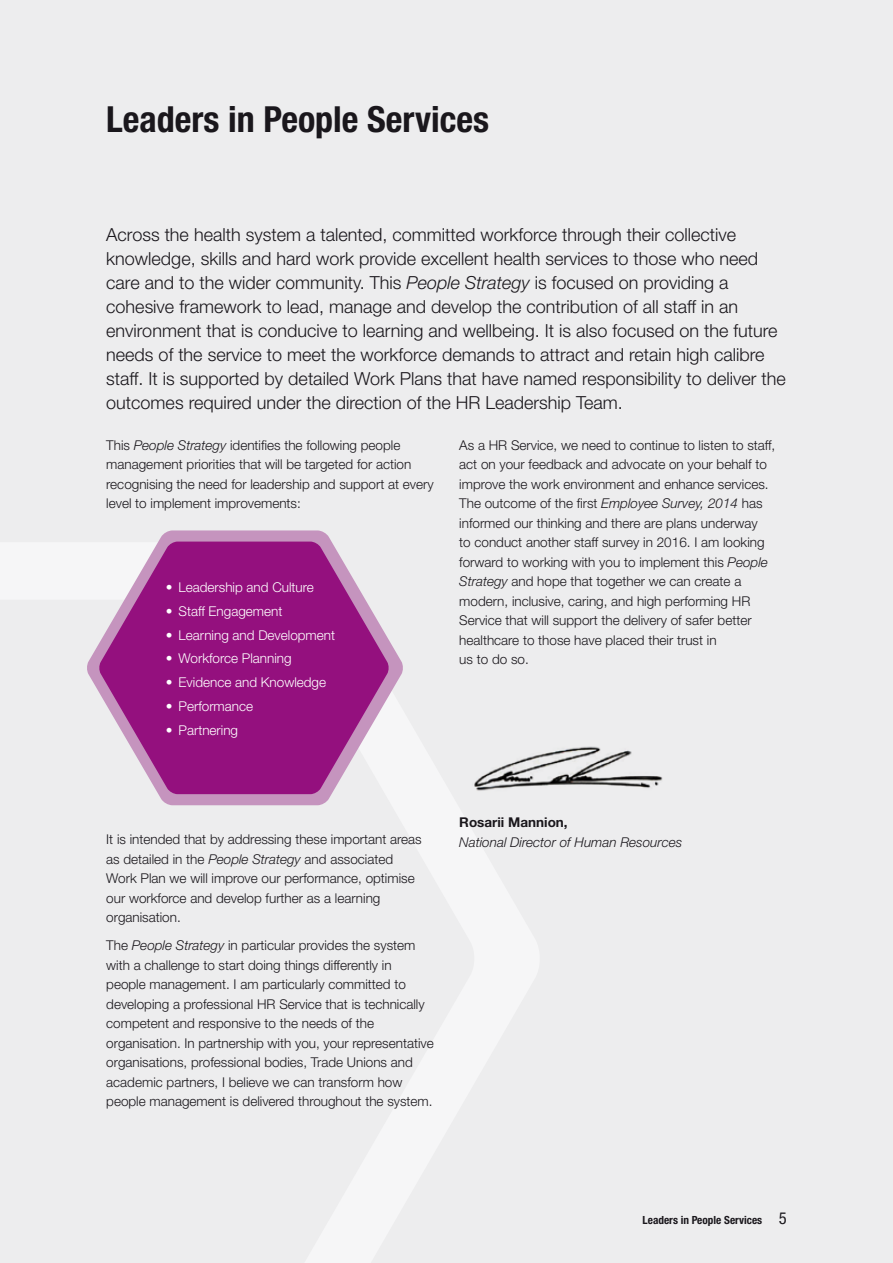
<style>
.page{position:relative;width:893px;height:1263px;background:#ededee}
.page>*{position:absolute;margin:0;border:0;box-sizing:border-box;transform-origin:0 0}
.PS-H1__30{font:700 condensed 36px "Helvetica Neue LT Std";color:#1a171c}
.PS-Intro{font:300 18px/24px "Helvetica Neue LT Std";color:#1a171c}
.PS-Body__2{font:300 13.5px/19.5px "Helvetica Neue LT Std";color:#1a171c}
.PS-Body__1{font:300 13.5px/19.5px "Helvetica Neue LT Std";color:#1a171c}
.PS-Body_3-3__1{font:300 13.5px "Helvetica Neue LT Std";color:#fff}
.PS-Body__1-2{font:italic 300 13.5px/19.5px "Helvetica Neue LT Std";color:#1a171c}
.PS-Body_3-3__2{font:300 13.5px "Helvetica Neue LT Std";color:#fff}
.t1{font:700 condensed 11.25px "Helvetica Neue LT Std";color:#1a171c}
.s1{font-style:italic}
.s2{font-weight:700;font-style:normal}
.s3{font-weight:400;font-size:16.5px}
</style>
<div class="page">
<svg style="left:87px;top:530px;width:316px;height:275px"></svg>
<svg style="left:99px;top:542px;width:290px;height:252px;fill:#94107e"></svg>
<img style="left:474px;top:746px;width:189px;height:45px">
<p class="PS-H1__30" style="left:106px;top:97px;width:384px">Leaders in People Services</p>
<p class="PS-Intro" style="left:106px;top:222px;width:681px">Across the health system a talented, committed workforce through their collective knowledge, skills and hard work provide excellent health services to those who need care and to the wider community. This <span class="s1">People Strategy</span> is focused on providing a cohesive framework to lead, manage and develop the contribution of all staff in an environment that is conducive to learning and wellbeing. It is also focused on the future needs of the service to meet the workforce demands to attract and retain high calibre staff. It is supported by detailed Work Plans that have named responsibility to deliver the outcomes required under the direction of the HR Leadership Team.</p>
<p class="PS-Body__1" style="left:106px;top:435px;width:329px">This <span class="s1">People Strategy</span> identifies the following people management priorities that will be targeted for action recognising the need for leadership and support at every level to implement improvements:</p>
<p class="PS-Body__2" style="left:459px;top:435px;width:318px">As a HR Service, we need to continue to listen to staff, act on your feedback and advocate on your behalf to improve the work environment and enhance services.<br>The outcome of the first <span class="s1">Employee Survey, 2014</span> has informed our thinking and there are plans underway<br>to conduct another staff survey in 2016. I am looking forward to working with you to implement this <span class="s1">People Strategy</span> and hope that together we can create a modern, inclusive, caring, and high performing HR Service that will support the delivery of safer better healthcare to those have placed their trust in<br>us to do so.</p>
<p class="PS-Body_3-3__1" style="left:166px;top:579px;width:150px">• Leadership and Culture</p>
<p class="PS-Body_3-3__1" style="left:166px;top:603px;width:118px">• Staff Engagement</p>
<p class="PS-Body_3-3__1" style="left:166px;top:626px;width:171px">• Learning and Development</p>
<p class="PS-Body_3-3__1" style="left:166px;top:650px;width:127px">• Workforce Planning</p>
<p class="PS-Body_3-3__1" style="left:166px;top:674px;width:162px">• Evidence and Knowledge</p>
<p class="PS-Body_3-3__1" style="left:166px;top:698px;width:89px">• Performance</p>
<p class="PS-Body_3-3__2" style="left:166px;top:721px;width:74px">• Partnering</p>
<p class="PS-Body__2" style="left:106px;top:829px;width:317px">It is intended that by addressing these important areas as detailed in the <span class="s1">People Strategy</span> and associated Work Plan we will improve our performance, optimise our workforce and develop further as a learning organisation.</p>
<p class="PS-Body__2" style="left:106px;top:935px;width:329px">The <span class="s1">People Strategy</span> in particular provides the system with a challenge to start doing things differently in people management. I am particularly committed to developing a professional HR Service that is technically competent and responsive to the needs of the organisation. In partnership with you, your representative organisations, professional bodies, Trade Unions and academic partners, I believe we can transform how people management is delivered throughout the system.</p>
<p class="PS-Body__1-2" style="left:459px;top:813px;width:225px"><span class="s2">Rosarii Mannion,<br></span>National Director of Human Resources</p>
<p class="t1" style="left:643px;top:1213px;width:146px">Leaders in People Services <span class="s3">5</span></p>
</div>
